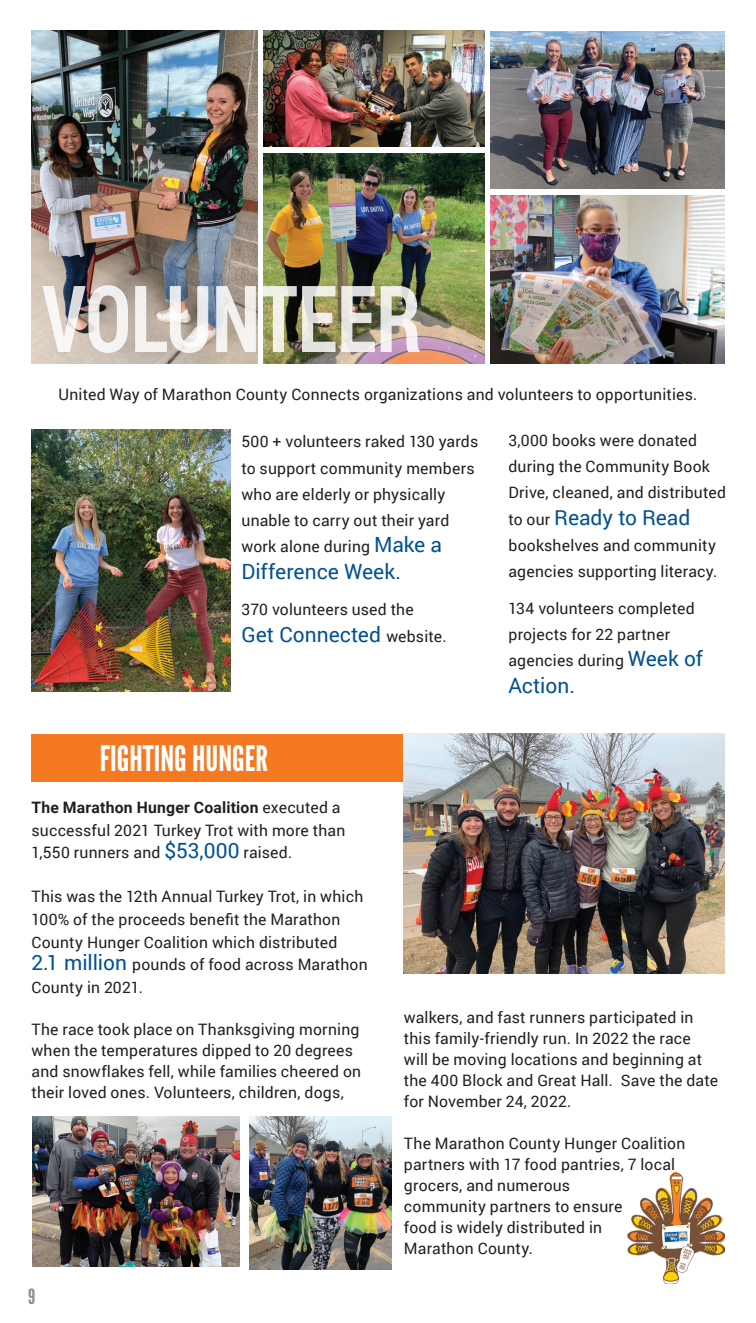
<style>
.page{position:relative;width:756px;height:1323px;background:#fff}
.page>*{position:absolute;margin:0;border:0;box-sizing:border-box;transform-origin:0 0}
.t1{font:700 92.75px "Roboto Condensed";color:#fff;scale:.86 1}
.COMPANY{font:35px "League Gothic";color:#fff}
.COMPANY-2{font:21px "Roboto";color:#035290}
.t2{font:21px "League Gothic";color:#928e93}
.COMPANY-3{font:15.75px/21px "Roboto";letter-spacing:.015em;color:#231f20}
.s1{font-size:21px;color:#035290}
.s2{font-size:15.75px;color:#231f20}
.s3{font-weight:700}
</style>
<div class="page">
<img style="left:32px;top:31px;width:225px;height:333px">
<img style="left:264px;top:31px;width:220px;height:116px">
<img style="left:264px;top:153px;width:220px;height:211px">
<img style="left:490px;top:32px;width:234px;height:157px">
<div style="left:32px;top:734px;width:372px;height:47px;background:#f47921"></div>
<img style="left:32px;top:1116px;width:208px;height:150px">
<img style="left:250px;top:1116px;width:142px;height:154px">
<img style="left:404px;top:734px;width:320px;height:240px">
<img style="left:628px;top:1172px;width:97px;height:111px">
<img style="left:32px;top:429px;width:198px;height:263px">
<img style="left:490px;top:196px;width:234px;height:168px">
<h1 class="t1" style="left:42px;top:254px;width:443px">VOLUNTEER</h1>
<p class="COMPANY-3" style="left:59px;top:383px;width:640px">United Way of Marathon County Connects organizations and volunteers to opportunities.</p>
<p class="COMPANY-3" style="left:242px;top:428px;width:238px;line-height:26.2px">500 + volunteers raked 130 yards to support community members who are elderly or physically unable to carry out their yard work alone during <span class="s1">Make a</span></p>
<p class="COMPANY-2" style="left:242px;top:556px;width:161px">Difference Week.</p>
<p class="COMPANY-3" style="left:242px;top:599px;width:174px">370 volunteers used the</p>
<p class="COMPANY-2" style="left:242px;top:619px;width:207px">Get Connected <span class="s2">website.</span></p>
<p class="COMPANY" style="left:100px;top:738px;width:170px">FIGHTING HUNGER</p>
<p class="COMPANY-3" style="left:508px;top:427px;width:219px;line-height:26.2px">3,000 books were donated during the Community Book<br>Drive, cleaned, and distributed</p>
<p class="COMPANY-2" style="left:508px;top:502px;width:183px"><span class="s2">to our</span> Ready to Read</p>
<p class="COMPANY-3" style="left:508px;top:532px;width:210px;line-height:26.2px">bookshelves and community agencies supporting literacy.</p>
<p class="COMPANY-3" style="left:508px;top:595px;width:196px;line-height:26.2px">134 volunteers completed projects for 22 partner agencies during <span class="s1">Week of</span></p>
<p class="COMPANY-2" style="left:508px;top:670px;width:68px">Action.</p>
<p class="COMPANY-3" style="left:32px;top:795px;width:315px;line-height:22.8px"><span class="s3">The Marathon Hunger Coalition</span> executed a successful 2021 Turkey Trot with more than<br>1,550 runners and <span class="s1">$53,000</span> raised.</p>
<p class="COMPANY-3" style="left:32px;top:884px;width:338px;line-height:22.8px">This was the 12th Annual Turkey Trot, in which 100% of the proceeds benefit the Marathon County Hunger Coalition which distributed <span class="s1">2.1 million</span> pounds of food across Marathon County in 2021.</p>
<p class="COMPANY-3" style="left:32px;top:1018px;width:331px">The race took place on Thanksgiving morning when the temperatures dipped to 20 degrees and snowflakes fell, while families cheered on their loved ones. Volunteers, children, dogs,</p>
<h3 class="t2" style="left:28px;top:1284px;width:9px">9</h3>
<p class="COMPANY-3" style="left:404px;top:1007px;width:316px">walkers, and fast runners participated in this family-friendly run. In 2022 the race will be moving locations and beginning at the 400 Block and Great Hall. Save the date for November 24, 2022.</p>
<p class="COMPANY-3" style="left:404px;top:1133px;width:283px">The Marathon County Hunger Coalition partners with 17 food pantries, 7 local grocers, and numerous<br>community partners to ensure<br>food is widely distributed in<br>Marathon County.</p>
</div>
